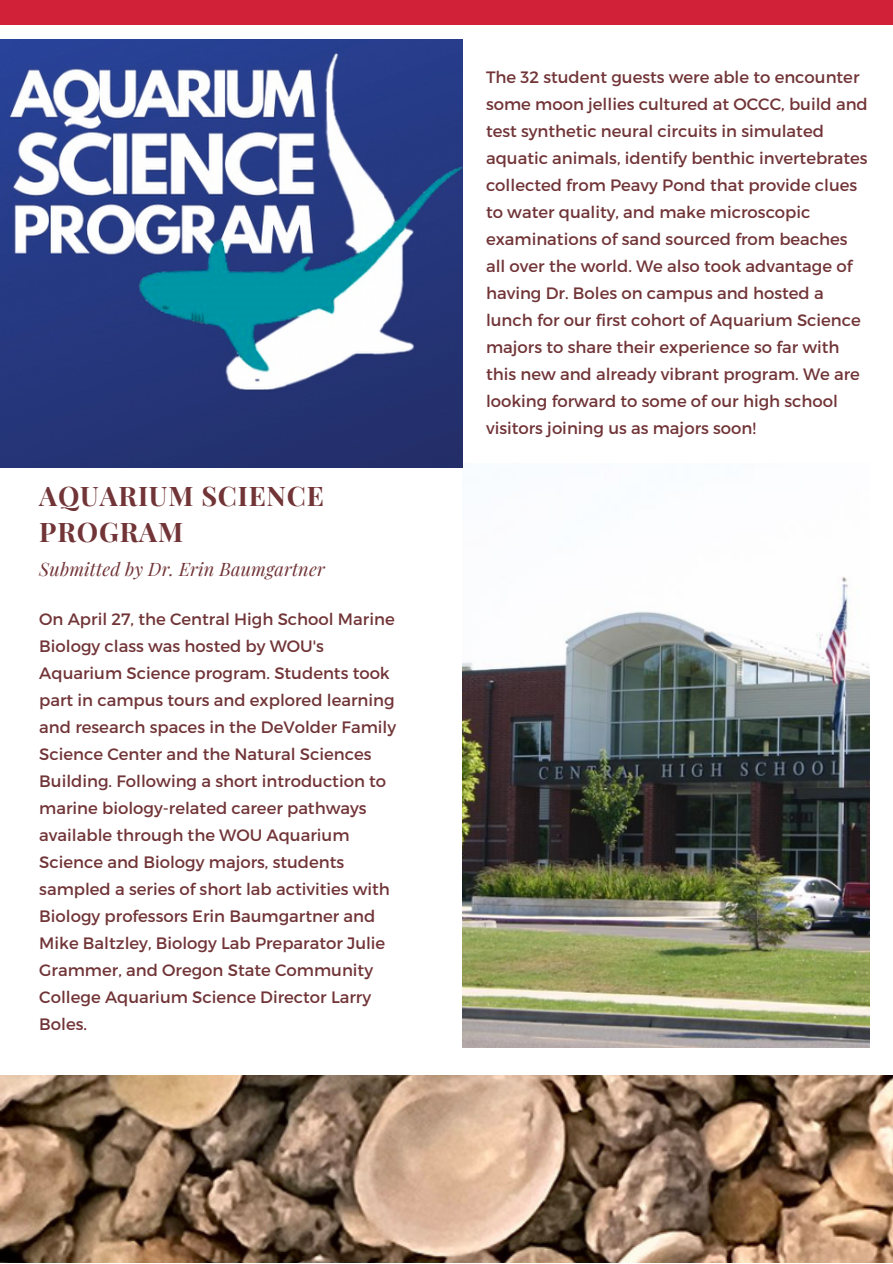
<style>
.page{position:relative;width:893px;height:1264px;background:#fff}
.page>*{position:absolute;margin:0;border:0;box-sizing:border-box;transform-origin:0 0}
.t1{font:700 27px/36px "Playfair Display";letter-spacing:.03em;color:#713437}
.t2{font:italic 18.15px "Playfair Display";letter-spacing:.01em;color:#713437}
.t3{font:16.5px/27px "Montserrat";color:#713437}
</style>
<div class="page">
<div style="left:0;top:0;width:892px;height:25px;background:#d02139"></div>
<img style="left:0;top:1075px;width:892px;height:187px">
<img style="left:462px;top:464px;width:407px;height:583px">
<img style="left:0;top:40px;width:462px;height:427px">
<h1 class="t1" style="left:39px;top:477px;width:286px">AQUARIUM SCIENCE<br>PROGRAM</h1>
<p class="t2" style="left:39px;top:556px;width:287px">Submitted by Dr. Erin Baumgartner</p>
<p class="t3" style="left:39px;top:605px;width:358px">On April 27, the Central High School Marine Biology class was hosted by WOU's Aquarium Science program. Students took part in campus tours and explored learning and research spaces in the DeVolder Family Science Center and the Natural Sciences Building. Following a short introduction to marine biology-related career pathways available through the WOU Aquarium Science and Biology majors, students sampled a series of short lab activities with Biology professors Erin Baumgartner and Mike Baltzley, Biology Lab Preparator Julie Grammer, and Oregon State Community College Aquarium Science Director Larry Boles.</p>
<p class="t3" style="left:486px;top:63px;width:383px">The 32 student guests were able to encounter some moon jellies cultured at OCCC, build and test synthetic neural circuits in simulated aquatic animals, identify benthic invertebrates collected from Peavy Pond that provide clues to water quality, and make microscopic examinations of sand sourced from beaches all over the world. We also took advantage of having Dr. Boles on campus and hosted a lunch for our first cohort of Aquarium Science majors to share their experience so far with this new and already vibrant program. We are looking forward to some of our high school visitors joining us as majors soon!</p>
</div>
